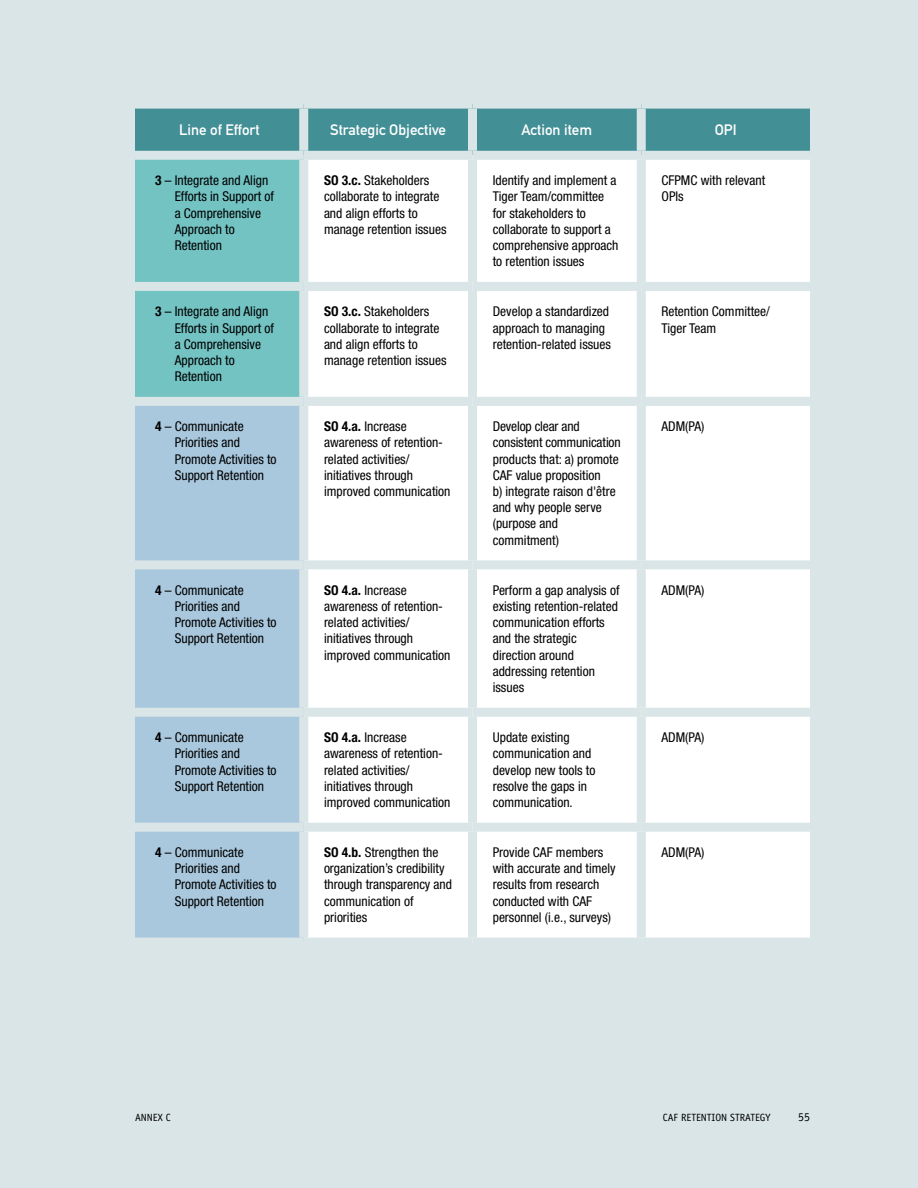
<style>
.page{position:relative;width:918px;height:1188px;background:#d9e5e6}
.page>*{position:absolute;margin:0;border:0;box-sizing:border-box;transform-origin:0 0}
.Table_head{font:15px "DIN Mittelschrift Std";color:#fff}
.Table{font:condensed 13.5px/16.2px "Helvetica Neue LT Std";color:#000}
.Table_SO{font:condensed 13.5px/16.2px "Helvetica Neue LT Std";color:#000}
.Table_LOE_Annex_C{font:condensed 13.5px/16.2px "Helvetica Neue LT Std";color:#000}
.t1{font:12px "Officina Sans Std";color:#000}
.t2{font:10.5px "Officina Sans Std";color:#000}
.s1{font-weight:700}
</style>
<div class="page">
<svg style="left:135px;top:109px;width:675px;height:288px;background:#5eadaf"></svg>
<svg style="left:308px;top:160px;width:502px;height:778px;background:#fefefe"></svg>
<div style="left:135px;top:406px;width:164px;height:532px;background:#a9c8dd"></div>
<div style="left:468px;top:160px;width:9px;height:122px;background:#d9e5e6"></div>
<div style="left:637px;top:160px;width:9px;height:122px;background:#d9e5e6"></div>
<div style="left:135px;top:282px;width:169px;height:9px;background:#d9e5e6"></div>
<div style="left:304px;top:282px;width:168px;height:9px;background:#d9e5e6"></div>
<div style="left:472px;top:282px;width:169px;height:9px;background:#d9e5e6"></div>
<div style="left:468px;top:291px;width:9px;height:106px;background:#d9e5e6"></div>
<div style="left:641px;top:282px;width:169px;height:9px;background:#d9e5e6"></div>
<div style="left:637px;top:291px;width:9px;height:106px;background:#d9e5e6"></div>
<div style="left:304px;top:397px;width:168px;height:9px;background:#d9e5e6"></div>
<div style="left:472px;top:397px;width:169px;height:9px;background:#d9e5e6"></div>
<div style="left:468px;top:406px;width:9px;height:154px;background:#d9e5e6"></div>
<div style="left:641px;top:397px;width:169px;height:9px;background:#d9e5e6"></div>
<div style="left:637px;top:406px;width:9px;height:154px;background:#d9e5e6"></div>
<div style="left:135px;top:560px;width:169px;height:9px;background:#d9e5e6"></div>
<div style="left:304px;top:560px;width:168px;height:9px;background:#d9e5e6"></div>
<div style="left:472px;top:560px;width:169px;height:9px;background:#d9e5e6"></div>
<div style="left:468px;top:569px;width:9px;height:139px;background:#d9e5e6"></div>
<div style="left:641px;top:560px;width:169px;height:9px;background:#d9e5e6"></div>
<div style="left:637px;top:569px;width:9px;height:139px;background:#d9e5e6"></div>
<div style="left:135px;top:708px;width:169px;height:9px;background:#d9e5e6"></div>
<div style="left:304px;top:708px;width:168px;height:9px;background:#d9e5e6"></div>
<div style="left:472px;top:708px;width:169px;height:9px;background:#d9e5e6"></div>
<div style="left:468px;top:717px;width:9px;height:106px;background:#d9e5e6"></div>
<div style="left:641px;top:708px;width:169px;height:9px;background:#d9e5e6"></div>
<div style="left:637px;top:717px;width:9px;height:106px;background:#d9e5e6"></div>
<div style="left:135px;top:823px;width:169px;height:9px;background:#d9e5e6"></div>
<div style="left:304px;top:823px;width:168px;height:9px;background:#d9e5e6"></div>
<div style="left:472px;top:823px;width:169px;height:9px;background:#d9e5e6"></div>
<div style="left:468px;top:832px;width:9px;height:106px;background:#d9e5e6"></div>
<div style="left:641px;top:823px;width:169px;height:9px;background:#d9e5e6"></div>
<div style="left:637px;top:832px;width:9px;height:106px;background:#d9e5e6"></div>
<div style="left:299px;top:160px;width:9px;height:122px;background:#d9e5e6"></div>
<div style="left:299px;top:291px;width:9px;height:106px;background:#d9e5e6"></div>
<div style="left:299px;top:109px;width:9px;height:42px;background:#d9e5e6"></div>
<div style="left:468px;top:109px;width:9px;height:42px;background:#d9e5e6"></div>
<div style="left:637px;top:109px;width:9px;height:42px;background:#d9e5e6"></div>
<div style="left:135px;top:151px;width:169px;height:9px;background:#d9e5e6"></div>
<div style="left:304px;top:151px;width:168px;height:9px;background:#d9e5e6"></div>
<div style="left:472px;top:151px;width:169px;height:9px;background:#d9e5e6"></div>
<div style="left:641px;top:151px;width:169px;height:9px;background:#d9e5e6"></div>
<p class="Table_head" style="left:179px;top:121px;width:82px">Line of Effort</p>
<p class="Table_head" style="left:330px;top:121px;width:117px">Strategic Objective</p>
<p class="Table_head" style="left:521px;top:121px;width:72px">Action item</p>
<p class="Table_head" style="left:715px;top:121px;width:23px">OPI</p>
<p class="Table_LOE_Annex_C" style="left:175px;top:172px;width:101px;text-indent:-19px"><span class="s1">3</span> – Integrate and Align<br>Efforts in Support of a Comprehensive<br>Approach to<br>Retention</p>
<p class="Table_SO" style="left:324px;top:172px;width:124px"><span class="s1">SO 3.c.</span> Stakeholders collaborate to integrate and align efforts to manage retention issues</p>
<p class="Table" style="left:493px;top:172px;width:127px">Identify and implement a<br>Tiger Team/committee for stakeholders to collaborate to support a comprehensive approach to retention issues</p>
<p class="Table" style="left:662px;top:172px;width:105px">CFPMC with relevant<br>OPIs</p>
<p class="Table_LOE_Annex_C" style="left:175px;top:303px;width:101px;text-indent:-19px"><span class="s1">3</span> – Integrate and Align<br>Efforts in Support of a Comprehensive<br>Approach to<br>Retention</p>
<p class="Table_SO" style="left:324px;top:303px;width:124px"><span class="s1">SO 3.c.</span> Stakeholders collaborate to integrate and align efforts to manage retention issues</p>
<p class="Table" style="left:493px;top:303px;width:120px">Develop a standardized approach to managing retention-related issues</p>
<p class="Table" style="left:662px;top:303px;width:110px">Retention Committee/<br>Tiger Team</p>
<p class="Table_LOE_Annex_C" style="left:175px;top:418px;width:103px;text-indent:-19px"><span class="s1">4</span> – Communicate<br>Priorities and<br>Promote Activities to<br>Support Retention</p>
<p class="Table_SO" style="left:324px;top:418px;width:128px"><span class="s1">SO 4.a.</span> Increase awareness of retention&shy;related activities/ initiatives through improved communication</p>
<p class="Table" style="left:493px;top:418px;width:129px">Develop clear and consistent communication products that: a) promote<br>CAF value proposition<br>b) integrate raison d'être and why people serve (purpose and commitment)</p>
<p class="Table" style="left:662px;top:418px;width:45px">ADM(PA)</p>
<p class="Table_LOE_Annex_C" style="left:175px;top:582px;width:103px;text-indent:-19px"><span class="s1">4</span> – Communicate<br>Priorities and<br>Promote Activities to<br>Support Retention</p>
<p class="Table_SO" style="left:324px;top:582px;width:128px"><span class="s1">SO 4.a.</span> Increase awareness of retention&shy;related activities/ initiatives through improved communication</p>
<p class="Table" style="left:493px;top:582px;width:128px">Perform a gap analysis of existing retention-related communication efforts and the strategic direction around addressing retention issues</p>
<p class="Table" style="left:662px;top:582px;width:45px">ADM(PA)</p>
<p class="Table_LOE_Annex_C" style="left:175px;top:729px;width:103px;text-indent:-19px"><span class="s1">4</span> – Communicate<br>Priorities and<br>Promote Activities to<br>Support Retention</p>
<p class="Table_SO" style="left:324px;top:729px;width:128px"><span class="s1">SO 4.a.</span> Increase awareness of retention&shy;related activities/ initiatives through improved communication</p>
<p class="Table" style="left:493px;top:729px;width:104px">Update existing communication and develop new tools to resolve the gaps in communication.</p>
<p class="Table" style="left:662px;top:729px;width:45px">ADM(PA)</p>
<p class="Table_LOE_Annex_C" style="left:175px;top:844px;width:103px;text-indent:-19px"><span class="s1">4</span> – Communicate<br>Priorities and<br>Promote Activities to<br>Support Retention</p>
<p class="Table_SO" style="left:324px;top:844px;width:130px"><span class="s1">SO 4.b.</span> Strengthen the organization’s credibility through transparency and communication of priorities</p>
<p class="Table" style="left:493px;top:844px;width:125px">Provide CAF members with accurate and timely results from research conducted with CAF personnel (i.e., surveys)</p>
<p class="Table" style="left:662px;top:844px;width:45px">ADM(PA)</p>
<p class="t2" style="left:135px;top:1111px;width:37px">ANNEX C</p>
<p class="t2" style="left:663px;top:1111px;width:109px">CAF RETENTION STRATEGY</p>
<p class="t1" style="left:798px;top:1109px;width:13px">55</p>
</div>
